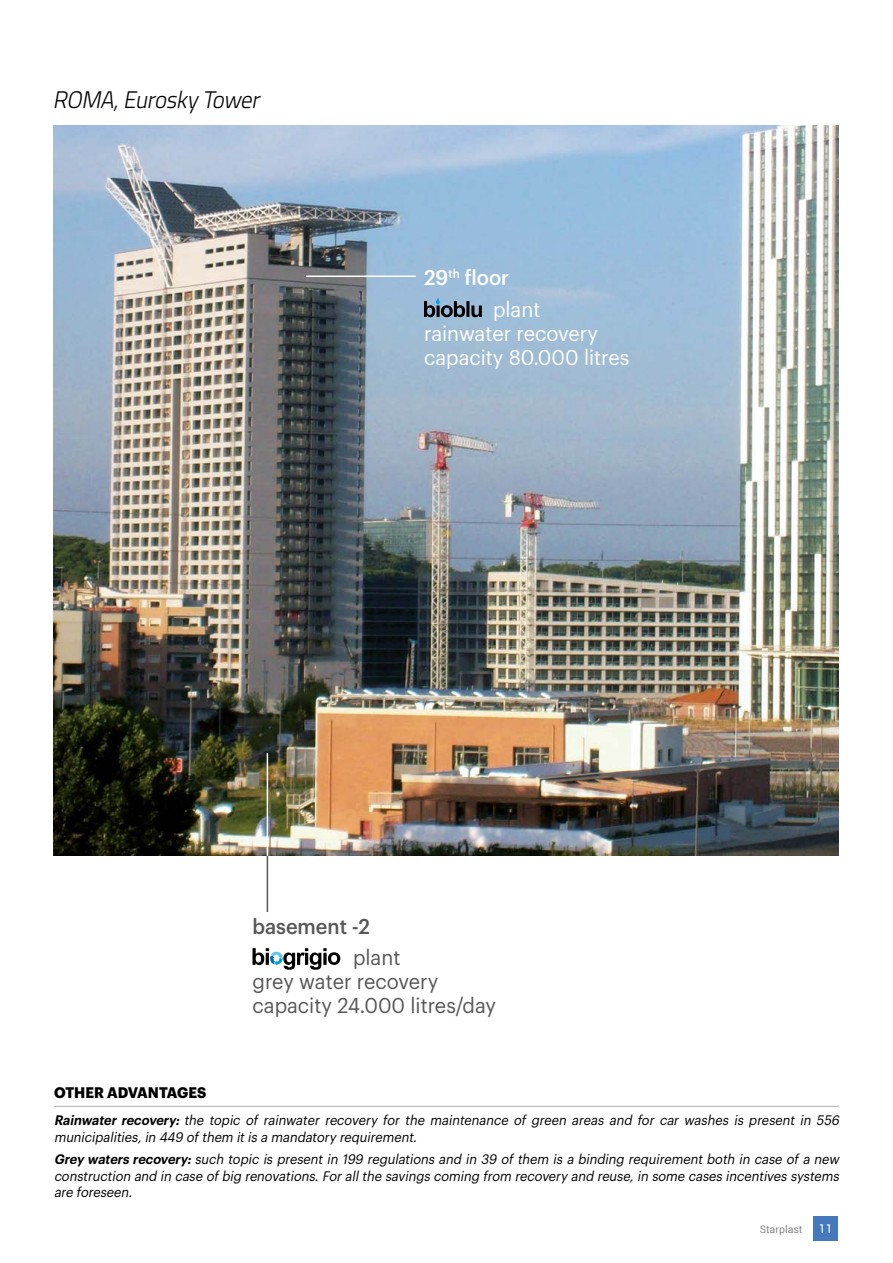
<style>
.page{position:relative;width:893px;height:1263px;background:#fff}
.page>*{position:absolute;margin:0;border:0;box-sizing:border-box;transform-origin:0 0}
.t1{font:italic 300 24px "Titillium";color:#000;scale:.95 1}
.t2{font:21px/24px "Graphik";color:#575756;scale:.95 1}
.t3{font:21px/24px "Graphik";color:#fff;scale:.95 1}
.t4{font:500 21px/31.5px "Graphik";color:#fff;scale:.95 1}
.t5{font:500 21px "Graphik";color:#575756;scale:.95 1}
.t6{font:700 15px "Graphik";letter-spacing:.005em;color:#000;scale:.95 1}
.t7{font:italic 13.5px/16.5px "Graphik";color:#000;scale:.95 1}
.t8{font:12px "Roboto";color:#fff}
.t9{font:10.5px "Roboto";color:#878787}
.s1{font-weight:400}
.s2{font-weight:600}
</style>
<div class="page">
<div style="left:813px;top:1216px;width:25px;height:25px;background:#4579bc"></div>
<img style="left:54px;top:125px;width:785px;height:731px">
<hr style="left:306px;top:275px;width:110px;height:2px;background:#fff">
<hr style="left:267px;top:856px;width:1px;height:56px;background:#575756">
<hr style="left:267px;top:753px;width:1px;height:103px;background:#fff">
<svg style="left:424px;top:298px;width:58px;height:19px"></svg>
<svg style="left:252px;top:948px;width:88px;height:22px"></svg>
<hr style="left:54px;top:1106px;width:785px;height:1px;background:#b3b2b2">
<h1 class="t1" style="left:53px;top:82px;width:225px">ROMA,EuroskyTower</h1>
<h2 class="t4" style="left:493px;top:260px;width:51px;text-indent:-69px">29<sup>th</sup> floor <span class="s1">plant</span></h2>
<h2 class="t3" style="left:424px;top:319px;width:218px">rainwater recovery capacity 80.000 litres</h2>
<h2 class="t5" style="left:252px;top:910px;width:125px">basement -2</h2>
<h2 class="t2" style="left:252px;top:944px;width:258px;text-indent:101px">plant<br>grey water recovery capacity 24.000 litres/day</h2>
<p class="t6" style="left:54px;top:1081px;width:162px">OTHER ADVANTAGES</p>
<p class="t7" style="left:54px;top:1111px;width:831px"><span class="s2">Rainwater recovery:</span> the topic of rainwater recovery for the maintenance of green areas and for car washes is present in 556 municipalities,in 449 ofthem itis a mandatory requirement.</p>
<p class="t7" style="left:54px;top:1150px;width:831px;text-align:justify"><span class="s2">Grey waters recovery:</span>such topic is present in 199 regulations and in 39 of them is a binding requirement both in case of a new construction and in case ofbig renovations.Forallthe savings coming from recovery and reuse,in some cases incentives systems are foreseen.</p>
<p class="t9" style="left:760px;top:1222px;width:44px">Starplast</p>
<p class="t8" style="left:819px;top:1220px;width:15px">11</p>
</div>
